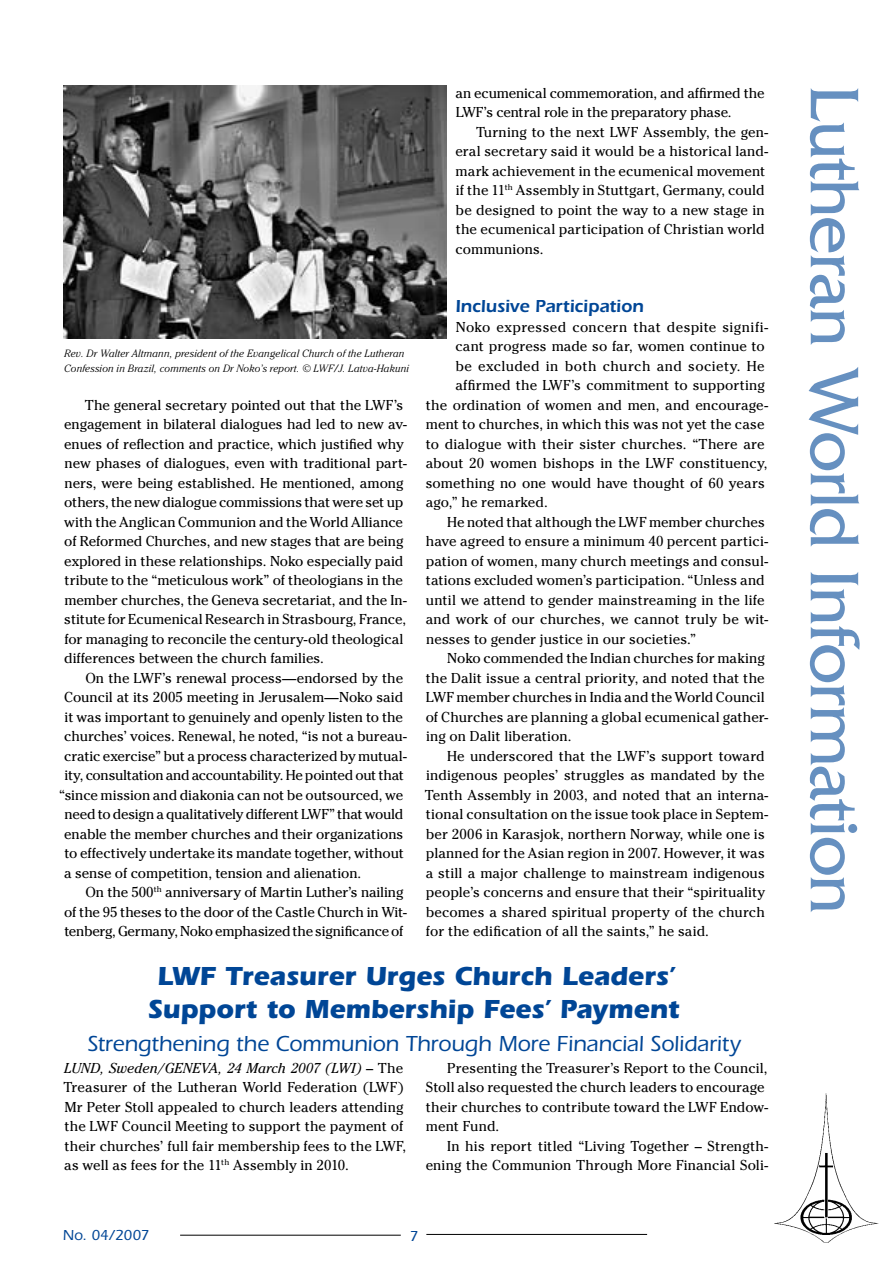
<style>
.page{position:relative;width:893px;height:1263px;background:#fff}
.page>*{position:absolute;margin:0;border:0;box-sizing:border-box;transform-origin:0 0}
.t1{font:72px "Friz Quadrata";letter-spacing:-.02em;color:#6690c0}
.t2{font:700 27px/33px "Itc Eras";letter-spacing:-.005em;color:#004696;text-align:center}
.t3{font:500 22.5px "Itc Eras";letter-spacing:-.005em;color:#004696}
.t4{font:600 18px "Itc Eras";color:#004696}
.t5{font:500 15px "Itc Eras";color:#004696}
.t6{font:14.25px/19.5px "Cheltenham";color:#000}
.t7{font:14.25px/19.5px "Cheltenham";letter-spacing:-.02em;color:#000}
.t8{font:14.25px "Cheltenham";letter-spacing:.025em;color:#000}
.t9{font:14.25px "Cheltenham";letter-spacing:.03em;color:#000}
.t10{font:italic 300 10.5px/15px "Cheltenham";letter-spacing:.015em;color:#000}
.s1{font-style:italic}
</style>
<div class="page">
<hr style="left:180px;top:1235px;width:221px;height:1px;background:#000">
<hr style="left:426px;top:1234px;width:221px;height:1px;background:#000">
<img style="left:774px;top:1093px;width:105px;height:150px">
<img style="left:64px;top:85px;width:382px;height:254px">
<p class="t7" style="left:455px;top:83px;width:310px">an ecumenical commemoration, and affirmed the<br>LWF’s central role in the preparatory phase.</p>
<p class="t6" style="left:455px;top:122px;width:314px;text-indent:21px">Turning to the next LWF Assembly, the gen&shy;eral secretary said it would be a historical land&shy;mark achievement in the ecumenical movement if the 11<sup>th</sup> Assembly in Stuttgart, Germany, could be designed to point the way to a new stage in the ecumenical participation of Christian world communions.</p>
<p class="t4" style="left:455px;top:296px;width:190px">Inclusive Participation</p>
<p class="t8" style="left:456px;top:318px;width:314px">Noko expressed concern that despite signifi-</p>
<p class="t6" style="left:455px;top:336px;width:311px">cant progress made so far, women continue to</p>
<p class="t9" style="left:456px;top:357px;width:310px">be excluded in both church and society. He</p>
<p class="t6" style="left:455px;top:375px;width:311px">affirmed the LWF’s commitment to supporting</p>
<p class="t6" style="left:426px;top:395px;width:344px">the ordination of women and men, and encourage-</p>
<p class="t6" style="left:426px;top:414px;width:340px">ment to churches, in which this was not yet the case</p>
<p class="t6" style="left:426px;top:434px;width:340px">to dialogue with their sister churches. “There are</p>
<p class="t6" style="left:426px;top:453px;width:343px">about 20 women bishops in the LWF constituency,</p>
<p class="t6" style="left:426px;top:473px;width:341px">something no one would have thought of 60 years</p>
<p class="t6" style="left:426px;top:492px;width:124px">ago,” he remarked.</p>
<p class="t6" style="left:447px;top:512px;width:319px">He noted that although the LWF member churches</p>
<p class="t6" style="left:426px;top:531px;width:344px">have agreed to ensure a minimum 40 percent partici-</p>
<p class="t6" style="left:426px;top:551px;width:344px">pation of women, many church meetings and consul-</p>
<p class="t6" style="left:426px;top:570px;width:340px">tations excluded women’s participation. “Unless and</p>
<p class="t6" style="left:426px;top:590px;width:340px">until we attend to gender mainstreaming in the life</p>
<p class="t6" style="left:426px;top:609px;width:344px">and work of our churches, we cannot truly be wit-</p>
<p class="t6" style="left:426px;top:629px;width:271px">nesses to gender justice in our societies.”</p>
<p class="t6" style="left:447px;top:648px;width:319px">Noko commended the Indian churches for making</p>
<p class="t6" style="left:426px;top:668px;width:340px">the Dalit issue a central priority, and noted that the</p>
<p class="t6" style="left:426px;top:687px;width:340px">LWF member churches in India and the World Council</p>
<p class="t6" style="left:426px;top:707px;width:344px">of Churches are planning a global ecumenical gather-</p>
<p class="t6" style="left:426px;top:726px;width:147px">ing on Dalit liberation.</p>
<p class="t6" style="left:447px;top:746px;width:319px">He underscored that the LWF’s support toward</p>
<p class="t6" style="left:426px;top:765px;width:340px">indigenous peoples’ struggles as mandated by the</p>
<p class="t6" style="left:425px;top:785px;width:345px">Tenth Assembly in 2003, and noted that an interna-</p>
<p class="t6" style="left:426px;top:804px;width:344px">tional consultation on the issue took place in Septem-</p>
<p class="t6" style="left:426px;top:824px;width:340px">ber 2006 in Karasjok, northern Norway, while one is</p>
<p class="t6" style="left:426px;top:843px;width:340px">planned for the Asian region in 2007. However, it was</p>
<p class="t6" style="left:426px;top:863px;width:341px">a still a major challenge to mainstream indigenous</p>
<p class="t6" style="left:426px;top:882px;width:341px">people’s concerns and ensure that their “spirituality</p>
<p class="t6" style="left:426px;top:902px;width:341px">becomes a shared spiritual property of the church</p>
<p class="t6" style="left:426px;top:921px;width:285px">for the edification of all the saints,” he said.</p>
<h2 class="t2" style="left:148px;top:960px;width:533px">LWF Treasurer Urges Church Leaders’<br>Support to Membership Fees’ Payment</h2>
<h3 class="t3" style="left:88px;top:1030px;width:655px">Strengthening the Communion Through More Financial Solidarity</h3>
<p class="t6" style="left:64px;top:1058px;width:344px"><span class="s1">LUND, Sweden/GENEVA, 24 March 2007 (LWI)</span> – The Treasurer of the Lutheran World Federation (LWF)<br>Mr Peter Stoll appealed to church leaders attending the LWF Council Meeting to support the payment of their churches’ full fair membership fees to the LWF, as well as fees for the 11<sup>th</sup> Assembly in 2010.</p>
<p class="t6" style="left:426px;top:1058px;width:344px;text-indent:21px">Presenting the Treasurer’s Report to the Council, Stoll also requested the church leaders to encourage their churches to contribute toward the LWF Endow&shy;ment Fund.</p>
<p class="t10" style="left:64px;top:346px;width:347px">Rev. Dr Walter Altmann, president of the Evangelical Church of the Lutheran<br>Confession in Brazil, comments on Dr Noko’s report. © LWF/J. Latva-Hakuni</p>
<p class="t6" style="left:64px;top:395px;width:344px;text-indent:21px">The general secretary pointed out that the LWF’s engagement in bilateral dialogues had led to new av&shy;enues of reflection and practice, which justified why new phases of dialogues, even with traditional part&shy;ners, were being established. He mentioned, among others, the new dialogue commissions that were set up with the Anglican Communion and the World Alliance of Reformed Churches, and new stages that are being explored in these relationships. Noko especially paid tribute to the “meticulous work” of theologians in the member churches, the Geneva secretariat, and the In&shy;stitute for Ecumenical Research in Strasbourg, France, for managing to reconcile the century-old theological differences between the church families.</p>
<p class="t6" style="left:85px;top:668px;width:319px">On the LWF’s renewal process—endorsed by the</p>
<p class="t6" style="left:64px;top:687px;width:341px">Council at its 2005 meeting in Jerusalem—Noko said</p>
<p class="t6" style="left:65px;top:707px;width:340px">it was important to genuinely and openly listen to the</p>
<p class="t6" style="left:64px;top:726px;width:344px">churches’ voices. Renewal, he noted, “is not a bureau-</p>
<p class="t6" style="left:64px;top:746px;width:344px">cratic exercise” but a process characterized by mutual-</p>
<p class="t7" style="left:65px;top:765px;width:341px">ity, consultation and accountability. He pointed out that</p>
<p class="t6" style="left:59px;top:785px;width:345px">“since mission and diakonia can not be outsourced, we</p>
<p class="t7" style="left:65px;top:804px;width:340px">need to design a qualitatively different LWF” that would</p>
<p class="t6" style="left:64px;top:824px;width:341px">enable the member churches and their organizations</p>
<p class="t6" style="left:64px;top:843px;width:341px">to effectively undertake its mandate together, without</p>
<p class="t6" style="left:64px;top:863px;width:299px">a sense of competition, tension and alienation.</p>
<p class="t6" style="left:85px;top:882px;width:320px">On the 500<sup>th</sup> anniversary of Martin Luther’s nailing</p>
<p class="t7" style="left:64px;top:902px;width:344px">of the 95 theses to the door of the Castle Church in Wit-</p>
<p class="t7" style="left:64px;top:921px;width:340px">tenberg, Germany, Noko emphasized the significance of</p>
<p class="t6" style="left:426px;top:1136px;width:344px;text-align:right">In his report titled “Living Together – Strength&shy;ening the Communion Through More Financial Soli-</p>
<p class="t5" style="left:63px;top:1227px;width:88px">No. 04/2007</p>
<h1 class="t1" style="left:874px;top:85px;width:830px;rotate:90deg">Lutheran World Information</h1>
</div>
